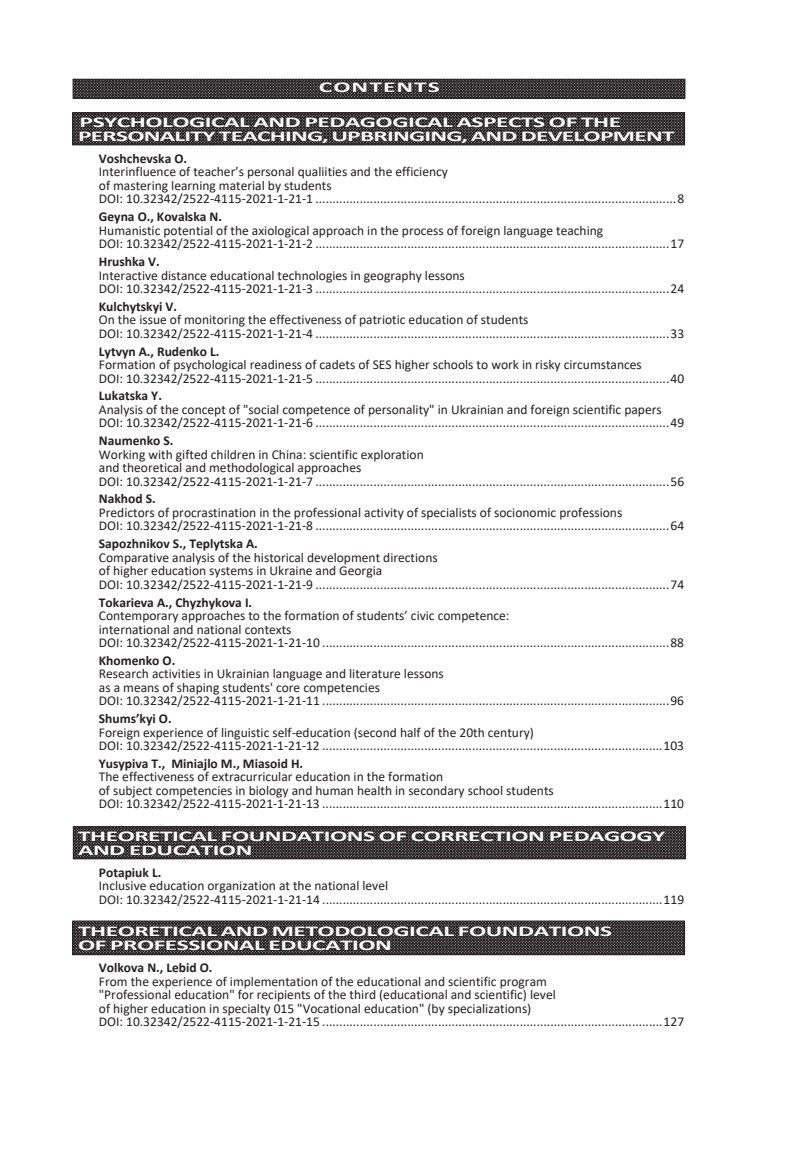
<style>
.page{position:relative;width:787px;height:1149px;background:#fff}
.page>*{position:absolute;margin:0;border:0;box-sizing:border-box;transform-origin:0 0}
.t1{font:700 15px/14.2px "Calibri";letter-spacing:-.02em;color:#fff;scale:1.7 1}
.t2{font:700 15px "Calibri";letter-spacing:.04em;color:#fff;scale:1.7 1}
.t3{font:13.5px "Calibri";color:#1f2020}
.t4{font:13.5px/13.5px "Calibri";color:#231f20}
.t5{font:700 13.5px "Calibri";color:#231f20}
</style>
<div class="page">
<img style="left:74px;top:922px;width:608px;height:30px">
<div style="left:72px;top:920px;width:612px;height:34px;border:1px solid #231f20"></div>
<img style="left:75px;top:828px;width:608px;height:28px">
<div style="left:73px;top:826px;width:612px;height:32px;border:1px solid #231f20"></div>
<div style="left:73px;top:113px;width:611px;height:32px;border:1px solid #231f20"></div>
<img style="left:75px;top:81px;width:608px;height:15px">
<div style="left:73px;top:79px;width:612px;height:19px;border:1px solid #231f20"></div>
<svg style="left:319px;top:82px;width:121px;height:11px"></svg>
<svg style="left:79px;top:115px;width:596px;height:30px;background:#363333"></svg>
<svg style="left:77px;top:828px;width:589px;height:27px;background:#383435"></svg>
<svg style="left:77px;top:923px;width:535px;height:27px;background:#383435"></svg>
<p class="t2" style="left:319px;top:77px;width:73px">contents</p>
<p class="t1" style="left:78px;top:114px;width:350px">psychological and pedagogical Aspects of the<br>Personality Teaching, Upbringing, and Development</p>
<p class="t5" style="left:99px;top:149px;width:90px">Voshchevska O.</p>
<p class="t4" style="left:99px;top:165px;width:350px">Interinfluence of teacher’s personal qualiities and the efficiency of mastering learning material by students</p>
<p class="t3" style="left:99px;top:189px;width:586px">DOI: 10.32342/2522-4115-2021-1-21-1 ..........................................................................................................8</p>
<p class="t5" style="left:99px;top:207px;width:125px">Geynа О., Kovalska N.</p>
<p class="t4" style="left:99px;top:223px;width:506px">Humanistic potential of the axiological approach in the process of foreign language teaching</p>
<p class="t3" style="left:99px;top:234px;width:586px">DOI: 10.32342/2522-4115-2021-1-21-2 ........................................................................................................17</p>
<p class="t5" style="left:99px;top:252px;width:62px">Hrushka V.</p>
<p class="t4" style="left:99px;top:268px;width:367px">Interactive distance educational technologies in geography lessons</p>
<p class="t3" style="left:99px;top:279px;width:586px">DOI: 10.32342/2522-4115-2021-1-21-3 ........................................................................................................24</p>
<p class="t5" style="left:99px;top:297px;width:80px">Kulchytskyi V.</p>
<p class="t4" style="left:99px;top:312px;width:431px">On the issue of monitoring the effectiveness of patriotic education of students</p>
<p class="t3" style="left:99px;top:324px;width:586px">DOI: 10.32342/2522-4115-2021-1-21-4 ........................................................................................................33</p>
<p class="t5" style="left:99px;top:341px;width:122px">Lytvyn A., Rudenko L.</p>
<p class="t4" style="left:99px;top:357px;width:544px">Formation of psychological readiness of cadets of SES higher schools to work in risky circumstances</p>
<p class="t3" style="left:99px;top:368px;width:586px">DOI: 10.32342/2522-4115-2021-1-21-5 ........................................................................................................40</p>
<p class="t5" style="left:99px;top:386px;width:65px">Lukatska Y.</p>
<p class="t4" style="left:99px;top:402px;width:564px">Analysis of the concept of "social competence of personality" in Ukrainian and foreign scientific papers</p>
<p class="t3" style="left:99px;top:413px;width:586px">DOI: 10.32342/2522-4115-2021-1-21-6 ........................................................................................................49</p>
<p class="t5" style="left:99px;top:431px;width:76px">Naumenko S.</p>
<p class="t4" style="left:99px;top:447px;width:326px">Working with gifted children in China: scientific exploration and theoretical and methodological approaches</p>
<p class="t3" style="left:99px;top:471px;width:586px">DOI: 10.32342/2522-4115-2021-1-21-7 ........................................................................................................56</p>
<p class="t5" style="left:99px;top:489px;width:58px">Nakhod S.</p>
<p class="t4" style="left:99px;top:505px;width:525px">Predictors of procrastination in the professional activity of specialists of socionomic professions</p>
<p class="t3" style="left:99px;top:516px;width:586px">DOI: 10.32342/2522-4115-2021-1-21-8 ........................................................................................................64</p>
<p class="t5" style="left:99px;top:534px;width:160px">Sapozhnikov S., Teplytska A.</p>
<p class="t4" style="left:99px;top:550px;width:340px">Comparative analysis of the historical development directions of higher education systems in Ukraine and Georgia</p>
<p class="t3" style="left:99px;top:574px;width:586px">DOI: 10.32342/2522-4115-2021-1-21-9 ........................................................................................................74</p>
<p class="t5" style="left:99px;top:592px;width:155px">Tokarieva A., Сhyzhykova I.</p>
<p class="t4" style="left:99px;top:608px;width:412px">Contemporary approaches to the formation of students’ civic competence: international and national contexts</p>
<p class="t3" style="left:99px;top:633px;width:586px">DOI: 10.32342/2522-4115-2021-1-21-10 ......................................................................................................88</p>
<p class="t5" style="left:99px;top:650px;width:78px">Khomenko О.</p>
<p class="t4" style="left:99px;top:666px;width:346px">Research activities in Ukrainian language and literature lessons as a means of shaping students' core competencies</p>
<p class="t3" style="left:99px;top:691px;width:586px">DOI: 10.32342/2522-4115-2021-1-21-11 ......................................................................................................96</p>
<p class="t5" style="left:99px;top:709px;width:74px">Shums’kyi O.</p>
<p class="t4" style="left:99px;top:724px;width:436px">Foreign experience of linguistic self-education (second half of the 20th century)</p>
<p class="t3" style="left:99px;top:736px;width:586px">DOI: 10.32342/2522-4115-2021-1-21-12 ....................................................................................................103</p>
<p class="t5" style="left:99px;top:753px;width:206px">Yusypiva T., Miniajlo M., Miasoid H.</p>
<p class="t4" style="left:99px;top:769px;width:456px">The effectiveness of extracurricular education in the formation<br>of subject competencies in biology and human health in secondary school students</p>
<p class="t3" style="left:99px;top:794px;width:586px">DOI: 10.32342/2522-4115-2021-1-21-13 ....................................................................................................110</p>
<p class="t1" style="left:78px;top:827px;width:17px">THEORE</p>
<p class="t1" style="left:160px;top:827px;width:15px">TICA</p>
<p class="t1" style="left:206px;top:827px;width:45px">L FOUNDA</p>
<p class="t1" style="left:311px;top:827px;width:16px">TIONS</p>
<p class="t1" style="left:379px;top:827px;width:28px">OF CORREC</p>
<p class="t1" style="left:493px;top:827px;width:16px">TION</p>
<p class="t1" style="left:548px;top:827px;width:18px">PEDAGOGY</p>
<p class="t1" style="left:78px;top:842px;width:11px">AND</p>
<p class="t1" style="left:129px;top:842px;width:58px">EDUCATION</p>
<p class="t5" style="left:99px;top:862px;width:64px">Potapiuk L.</p>
<p class="t4" style="left:99px;top:878px;width:291px">Inclusive education organization at the national level</p>
<p class="t3" style="left:99px;top:889px;width:586px">DOI: 10.32342/2522-4115-2021-1-21-14 ....................................................................................................119</p>
<p class="t1" style="left:78px;top:923px;width:17px">THEORE</p>
<p class="t1" style="left:160px;top:923px;width:15px">TICA</p>
<p class="t1" style="left:206px;top:923px;width:19px">L AND</p>
<p class="t1" style="left:272px;top:923px;width:38px">METODO</p>
<p class="t1" style="left:366px;top:923px;width:15px">LOGICA</p>
<p class="t1" style="left:443px;top:923px;width:45px">L FOUNDA</p>
<p class="t1" style="left:548px;top:923px;width:16px">TIONS</p>
<p class="t1" style="left:78px;top:937px;width:60px">OF PROFESSIONA</p>
<p class="t1" style="left:254px;top:937px;width:66px">L EDUCATION</p>
<p class="t5" style="left:99px;top:957px;width:115px">Volkova N., Lebid O.</p>
<p class="t4" style="left:99px;top:973px;width:458px">From the experience of implementation of the educational and scientific program "Professional education" for recipients of the third (educational and scientific) level of higher education in specialty 015 "Vocational education" (by specializations)</p>
<p class="t3" style="left:99px;top:1011px;width:586px">DOI: 10.32342/2522-4115-2021-1-21-15 ....................................................................................................127</p>
</div>
